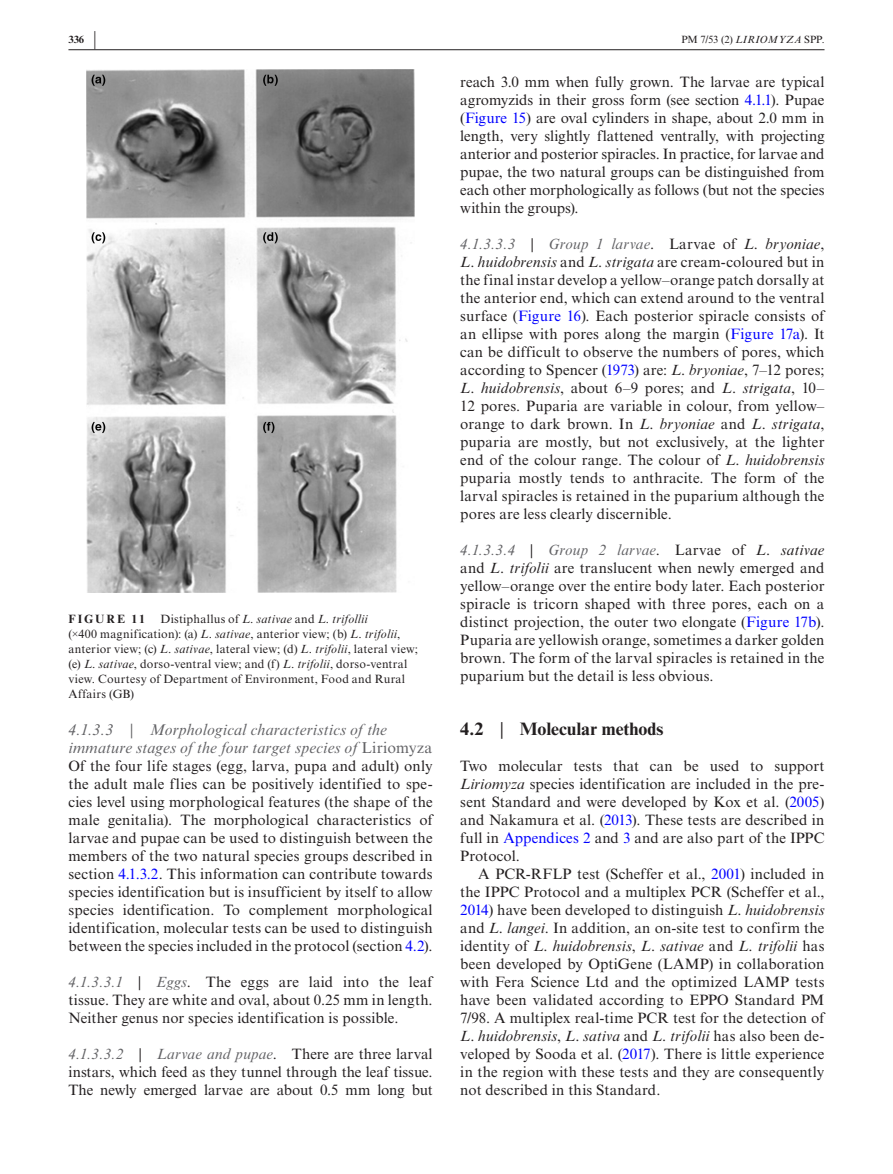
<style>
.page{position:relative;width:893px;height:1174px;background:#fff}
.page>*{position:absolute;margin:0;border:0;box-sizing:border-box;transform-origin:0 0}
.t1{font:700 18px "Times New Roman MT Std";color:#231f20}
.t2{font:italic 15.75px/18px "Times New Roman MT Std";letter-spacing:.005em;color:#636366}
.t3{font:15px/18px "Times New Roman MT Std";letter-spacing:.01em;color:#231f20;text-align:justify}
.t4{font:12px/15px "Times New Roman MT Std";letter-spacing:.025em;color:#231f20}
.t5{font:700 12px "Times New Roman MT Std";letter-spacing:.16em;color:#231f20}
.t6{font:10.5px "Times New Roman MT Std";letter-spacing:-.01em;color:#231f20}
.t7{font:700 10.5px "Times New Roman MT Std";color:#231f20}
.s1{font-size:20.25px}
.s2{font-style:italic}
.s3{font-family:"Times New Roman"}
.s4{font-style:normal}
.s5{color:#00f}
.s6{font-style:italic;color:#636366}
.s7{font-weight:400}
</style>
<div class="page">
<hr style="left:68px;top:49px;width:756px;height:1px;background:#231f20">
<img style="left:87px;top:69px;width:327px;height:523px">
<p class="t7" style="left:68px;top:33px;width:29px">336 <span class="s1">|</span></p>
<p class="t6" style="left:681px;top:33px;width:145px">PM 7/53 (2) <span class="s2">LIRIOMYZA</span> SPP.</p>
<p class="t4" style="left:68px;top:612px;width:351px;text-indent:92px">Distiphallus of <span class="s2">L</span>. <span class="s2">sativae</span> and <span class="s2">L</span>. <span class="s2">trifollii<br></span>(<span class="s3">×</span>400 magnification): (a) <span class="s2">L</span>. <span class="s2">sativae</span>, anterior view; (b) <span class="s2">L</span>. <span class="s2">trifolii</span>, anterior view; (c) <span class="s2">L</span>. <span class="s2">sativae</span>, lateral view; (d) <span class="s2">L</span>. <span class="s2">trifolii</span>, lateral view; (e) <span class="s2">L</span>. <span class="s2">sativae</span>, dorso-ventral view; and (f) <span class="s2">L</span>. <span class="s2">trifolii</span>, dorso-ventral view. Courtesy of Department of Environment, Food and Rural Affairs (GB)</p>
<p class="t5" style="left:68px;top:612px;width:78px">FIGURE 11</p>
<p class="t2" style="left:68px;top:721px;width:365px">4.1.3.3 | Morphological characteristics of the immature stages of the four target species of <span class="s4">Liriomyza</span></p>
<p class="t3" style="left:68px;top:757px;width:366px">Of the four life stages (egg, larva, pupa and adult) only the adult male flies can be positively identified to spe&shy;cies level using morphological features (the shape of the male genitalia). The morphological characteristics of larvae and pupae can be used to distinguish between the members of the two natural species groups described in section <span class="s5">4.1.3.2</span>. This information can contribute towards species identification but is insufficient by itself to allow species identification. To complement morphological identification, molecular tests can be used to distinguish between the species included in the protocol (section <span class="s5">4.2</span>).</p>
<p class="t3" style="left:68px;top:973px;width:366px"><span class="s6">4.1.3.3.1</span> | <span class="s6">Eggs</span>. The eggs are laid into the leaf tissue. They are white and oval, about 0.25 mm in length.<br>Neither genus nor species identification is possible.</p>
<p class="t3" style="left:68px;top:1045px;width:366px"><span class="s6">4.1.3.3.2</span> | <span class="s6">Larvae and pupae</span>. There are three larval instars, which feed as they tunnel through the leaf tissue.<br>The newly emerged larvae are about 0.5 mm long but</p>
<p class="t3" style="left:460px;top:73px;width:366px">reach 3.0 mm when fully grown. The larvae are typical agromyzids in their gross form (see section <span class="s5">4.1.1</span>). Pupae (<span class="s5">Figure 15</span>) are oval cylinders in shape, about 2.0 mm in length, very slightly flattened ventrally, with projecting anterior and posterior spiracles. In practice, for larvae and pupae, the two natural groups can be distinguished from each other morphologically as follows (but not the species within the groups).</p>
<p class="t3" style="left:460px;top:235px;width:366px"><span class="s6">4.1.3.3.3</span> | <span class="s6">Group 1 larvae</span>. Larvae of <span class="s2">L</span>. <span class="s2">bryoniae</span>, <span class="s2">L</span>. <span class="s2">huidobrensis</span> and <span class="s2">L</span>. <span class="s2">strigata</span> are cream-coloured but in the final instar develop a yellow–orange patch dorsally at the anterior end, which can extend around to the ventral surface (<span class="s5">Figure 16</span>). Each posterior spiracle consists of an ellipse with pores along the margin (<span class="s5">Figure 17a</span>). It can be difficult to observe the numbers of pores, which according to Spencer (<span class="s5">1973</span>) are: <span class="s2">L</span>. <span class="s2">bryoniae</span>, 7–12 pores; <span class="s2">L</span>. <span class="s2">huidobrensis</span>, about 6–9 pores; and <span class="s2">L</span>. <span class="s2">strigata</span>, 10– 12 pores. Puparia are variable in colour, from yellow– orange to dark brown. In <span class="s2">L</span>. <span class="s2">bryoniae</span> and <span class="s2">L</span>. <span class="s2">strigata</span>, puparia are mostly, but not exclusively, at the lighter end of the colour range. The colour of <span class="s2">L</span>. <span class="s2">huidobrensis </span>puparia mostly tends to anthracite. The form of the larval spiracles is retained in the puparium although the pores are less clearly discernible.</p>
<p class="t3" style="left:460px;top:541px;width:366px"><span class="s6">4.1.3.3.4</span> | <span class="s6">Group 2 larvae</span>. Larvae of <span class="s2">L</span>. <span class="s2">sativae </span>and <span class="s2">L</span>. <span class="s2">trifolii</span> are translucent when newly emerged and yellow–orange over the entire body later. Each posterior spiracle is tricorn shaped with three pores, each on a distinct projection, the outer two elongate (<span class="s5">Figure 17b</span>).<br>Puparia are yellowish orange, sometimes a darker golden brown. The form of the larval spiracles is retained in the puparium but the detail is less obvious.</p>
<p class="t1" style="left:460px;top:718px;width:205px">4.2 <span class="s7">|</span> Molecular methods</p>
<p class="t3" style="left:460px;top:757px;width:366px">Two molecular tests that can be used to support <span class="s2">Liriomyza</span> species identification are included in the pre&shy;sent Standard and were developed by Kox et al. (<span class="s5">2005</span>) and Nakamura et al. (<span class="s5">2013</span>). These tests are described in full in <span class="s5">Appendices 2</span> and <span class="s5">3</span> and are also part of the IPPC Protocol.</p>
<p class="t3" style="left:460px;top:865px;width:366px;text-indent:18px">A PCR-RFLP test (Scheffer et al., <span class="s5">2001</span>) included in the IPPC Protocol and a multiplex PCR (Scheffer et al., <span class="s5">2014</span>) have been developed to distinguish <span class="s2">L</span>. <span class="s2">huidobrensis </span>and <span class="s2">L</span>. <span class="s2">langei</span>. In addition, an on-site test to confirm the identity of <span class="s2">L</span>. <span class="s2">huidobrensis</span>, <span class="s2">L</span>. <span class="s2">sativae</span> and <span class="s2">L</span>. <span class="s2">trifolii</span> has been developed by OptiGene (LAMP) in collaboration with Fera Science Ltd and the optimized LAMP tests have been validated according to EPPO Standard PM 7/98. A multiplex real-time PCR test for the detection of <span class="s2">L</span>. <span class="s2">huidobrensis</span>, <span class="s2">L</span>. <span class="s2">sativa</span> and <span class="s2">L</span>. <span class="s2">trifolii</span> has also been de&shy;veloped by Sooda et al. (<span class="s5">2017</span>). There is little experience in the region with these tests and they are consequently not described in this Standard.</p>
</div>
